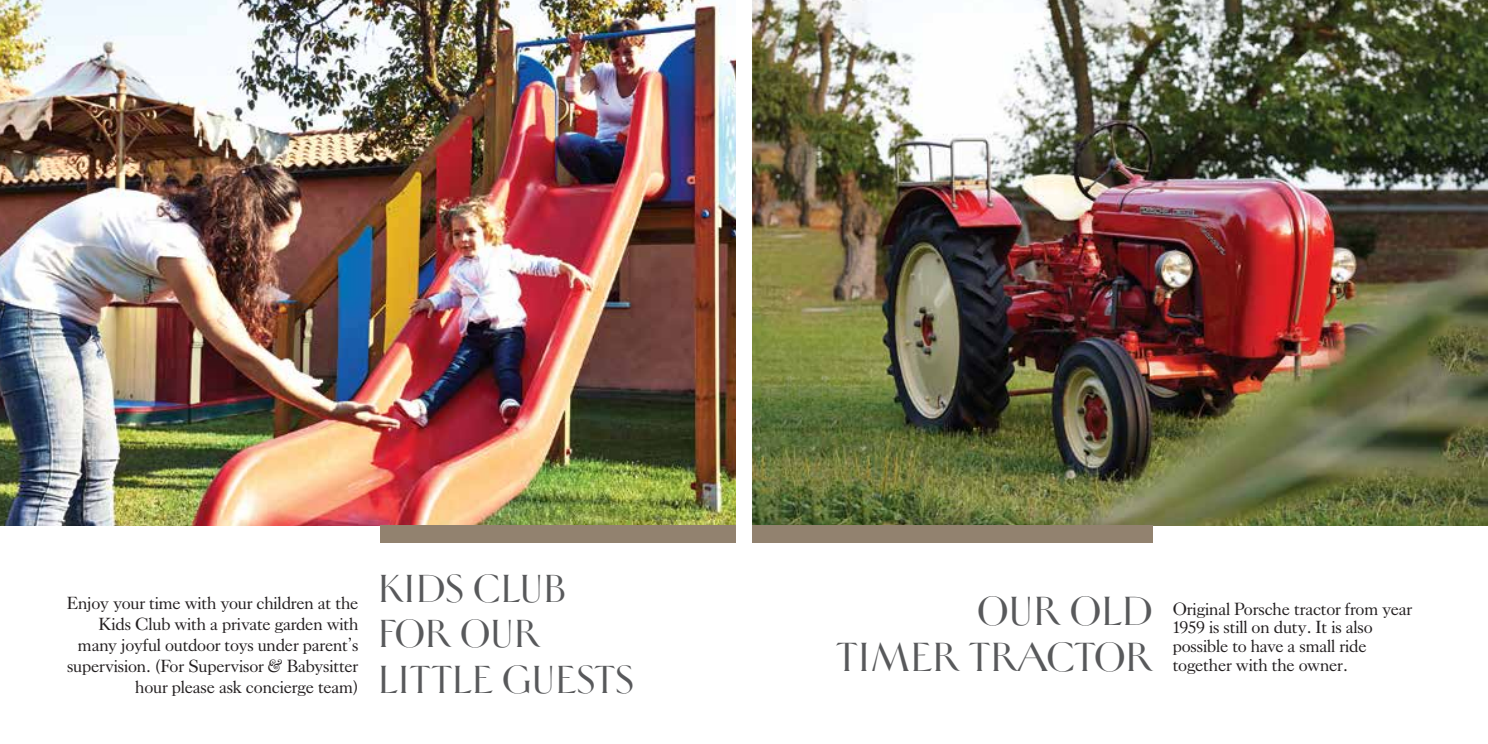
<style>
.page{position:relative;width:1488px;height:744px;background:#fff}
.page>*{position:absolute;margin:0;border:0;box-sizing:border-box;transform-origin:0 0}
.t1{font:45.5px/45.5px "Helene Hess";letter-spacing:-.03em;color:#58595b;text-align:right}
.t2{font:43.75px/45.5px "Helene Hess";letter-spacing:-.03em;color:#58595b}
.t3{font:17.5px/21px "Kings Caslon Display";letter-spacing:-.01em;color:#231f20}
</style>
<div class="page">
<img style="left:752px;top:0;width:736px;height:525px">
<div style="left:752px;top:525px;width:401px;height:18px;background:#92826f"></div>
<img style="left:0;top:0;width:735px;height:525px">
<div style="left:380px;top:525px;width:355px;height:18px;background:#92826f"></div>
<p class="t3" style="left:67px;top:593px;width:293px;text-align:right">Enjoy your time with your children at the Kids Club with a private garden with many joyful outdoor toys under parent’s supervision. (For Supervisor &amp; Babysitter hour please ask concierge team)</p>
<h2 class="t2" style="left:377px;top:566px;width:259px">KIDS CLUB<br>FOR OUR<br>LITTLE GUESTS</h2>
<h1 class="t1" style="left:836px;top:589px;width:318px">OUR OLD<br>TIMER TRACTOR</h1>
<p class="t3" style="left:1172px;top:599px;width:241px;line-height:18.7px">Original Porsche tractor from year<br>1959 is still on duty. It is also possible to have a small ride together with the owner.</p>
</div>
